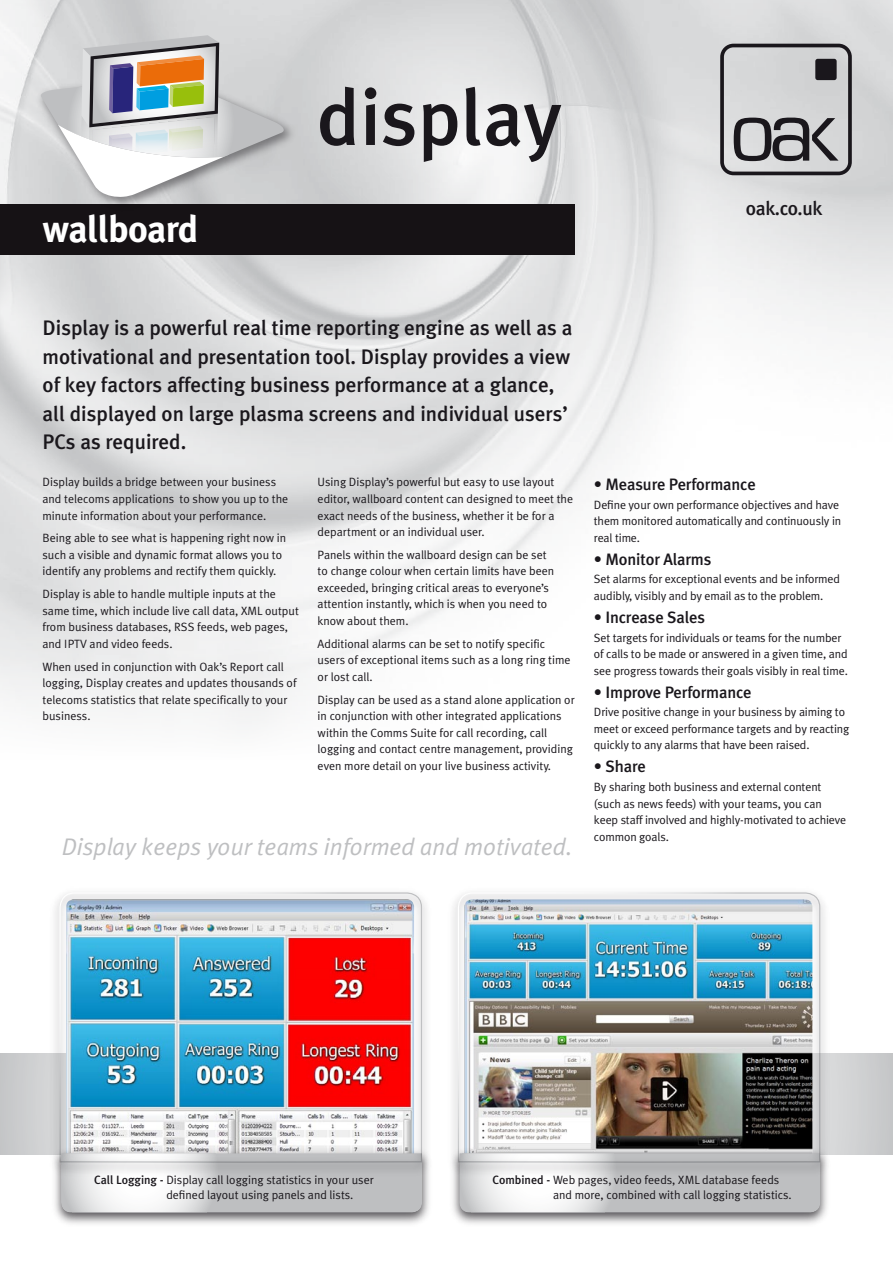
<style>
.page{position:relative;width:893px;height:1263px;background:#fff}
.page>*{position:absolute;margin:0;border:0;box-sizing:border-box;transform-origin:0 0}
.t1{font:700 37.5px "Meta Plus";letter-spacing:-.02em;color:#fff}
.t2{font:italic 24px "Meta Plus Normal";color:#bebfc1}
.t3{font:500 21px/28.5px "Meta Plus";color:#1a171c}
.t4{font:500 19.5px "Meta Plus";letter-spacing:-.02em;color:#1a171c}
.t5{font:500 16.5px "Meta Plus";letter-spacing:-.01em;color:#1a171c}
.t6{font:12px/16.5px "Meta Plus Normal";color:#1a171c}
.s1{font-family:"Meta Plus";font-weight:500}
</style>
<div class="page">
<svg style="left:0;top:1054px;width:893px;height:100px;background:#d3d4d5"></svg>
<img style="left:0;top:0;width:893px;height:724px">
<div style="left:0;top:204px;width:575px;height:51px;background:#161215"></div>
<svg style="left:320px;top:87px;width:35px;height:59px;background:#78777a"></svg>
<svg style="left:365px;top:87px;width:11px;height:58px"></svg>
<svg style="left:383px;top:104px;width:31px;height:42px"></svg>
<svg style="left:423px;top:104px;width:34px;height:58px"></svg>
<svg style="left:466px;top:87px;width:14px;height:59px"></svg>
<svg style="left:486px;top:104px;width:75px;height:58px"></svg>
<img style="left:33px;top:69px;width:268px;height:135px">
<svg style="left:41px;top:35px;width:243px;height:162px;background:#c8c7c4"></svg>
<div style="left:449px;top:1147px;width:383px;height:80px;background:#1a171c;opacity:.75"></div>
<svg style="left:459px;top:1178px;width:361px;height:34px"></svg>
<div style="left:447px;top:886px;width:384px;height:292px;background:#1a171c;opacity:.75"></div>
<img style="left:457px;top:892px;width:364px;height:271px">
<div style="left:51px;top:1147px;width:382px;height:80px;background:#1a171c;opacity:.75"></div>
<svg style="left:61px;top:1177px;width:361px;height:35px"></svg>
<div style="left:49px;top:886px;width:384px;height:291px;background:#1a171c;opacity:.75"></div>
<img style="left:59px;top:892px;width:364px;height:271px">
<div style="left:720px;top:44px;width:132px;height:131px;border:4px solid #1a171c;border-radius:11px"></div>
<div style="left:815px;top:59px;width:22px;height:21px;background:#1a171c;border-radius:2px"></div>
<svg style="left:734px;top:118px;width:104px;height:43px;background:#89898b"></svg>
<h1 class="t1" style="left:43px;top:207px;width:158px">wallboard</h1>
<h3 class="t4" style="left:746px;top:197px;width:78px">oak.co.uk</h3>
<p class="t3" style="left:43px;top:314px;width:531px">Display is a powerful real time reporting engine as well as a motivational and presentation tool. Display provides a view of key factors affecting business performance at a glance, all displayed on large plasma screens and individual users’ PCs as required.</p>
<p class="t6" style="left:43px;top:474px;width:247px">Display builds a bridge between your business and telecoms applications to show you up to the minute information about your performance.</p>
<p class="t6" style="left:43px;top:530px;width:245px">Being able to see what is happening right now in such a visible and dynamic format allows you to identify any problems and rectify them quickly.</p>
<p class="t6" style="left:43px;top:586px;width:258px">Display is able to handle multiple inputs at the same time, which include live call data, XML output from business databases, RSS feeds, web pages, and IPTV and video feeds.</p>
<p class="t6" style="left:43px;top:658px;width:256px">When used in conjunction with Oak’s Report call logging, Display creates and updates thousands of telecoms statistics that relate specifically to your business.</p>
<p class="t6" style="left:318px;top:474px;width:257px">Using Display’s powerful but easy to use layout editor, wallboard content can designed to meet the exact needs of the business, whether it be for a department or an individual user.</p>
<p class="t6" style="left:318px;top:546px;width:238px">Panels within the wallboard design can be set to change colour when certain limits have been exceeded, bringing critical areas to everyone’s attention instantly, which is when you need to know about them.</p>
<p class="t6" style="left:318px;top:635px;width:254px">Additional alarms can be set to notify specific users of exceptional items such as a long ring time or lost call.</p>
<p class="t6" style="left:318px;top:691px;width:259px">Display can be used as a stand alone application or in conjunction with other integrated applications within the Comms Suite for call recording, call logging and contact centre management, providing even more detail on your live business activity.</p>
<h2 class="t2" style="left:62px;top:833px;width:512px">Display keeps your teams informed and motivated.</h2>
<h3 class="t5" style="left:594px;top:475px;width:163px">• Measure Performance</h3>
<p class="t6" style="left:594px;top:496px;width:249px">Define your own performance objectives and have them monitored automatically and continuously in real time.</p>
<h3 class="t5" style="left:594px;top:549px;width:119px">• Monitor Alarms</h3>
<p class="t6" style="left:594px;top:571px;width:248px">Set alarms for exceptional events and be informed audibly, visibly and by email as to the problem.</p>
<h3 class="t5" style="left:594px;top:608px;width:113px">• Increase Sales</h3>
<p class="t6" style="left:594px;top:629px;width:255px">Set targets for individuals or teams for the number of calls to be made or answered in a given time, and see progress towards their goals visibly in real time.</p>
<h3 class="t5" style="left:594px;top:682px;width:159px">• Improve Performance</h3>
<p class="t6" style="left:594px;top:704px;width:257px">Drive positive change in your business by aiming to meet or exceed performance targets and by reacting quickly to any alarms that have been raised.</p>
<h3 class="t5" style="left:594px;top:757px;width:53px">• Share</h3>
<p class="t6" style="left:594px;top:778px;width:254px">By sharing both business and external content (such as news feeds) with your teams, you can keep staff involved and highly-motivated to achieve common goals.</p>
<p class="t6" style="left:166px;top:1173px;width:209px;line-height:14.4px;text-indent:-72px"><span class="s1">Call Logging -</span> Display call logging statistics in your user defined layout using panels and lists.</p>
<p class="t6" style="left:553px;top:1173px;width:240px;line-height:14.4px;text-indent:-61px"><span class="s1">Combined -</span> Web pages, video feeds, XML database feeds and more, combined with call logging statistics.</p>
</div>
